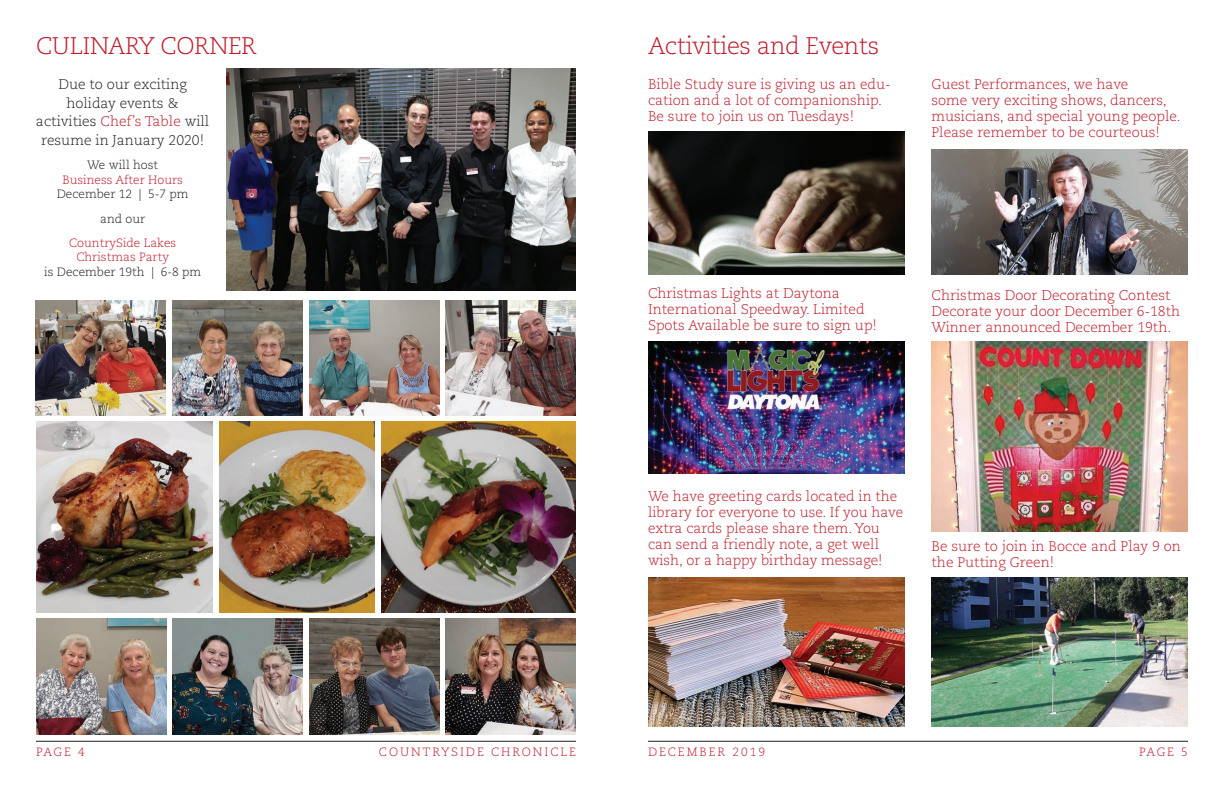
<style>
.page{position:relative;width:1224px;height:792px;background:#fff}
.page>*{position:absolute;margin:0;border:0;box-sizing:border-box;transform-origin:0 0}
.Shep_Red_Header{font:300 24px "Caecilia";letter-spacing:-.02em;color:#be1d2c}
.Body_Text_2{font:300 14px/16px "Caecilia";color:#be1d2c}
.Small_Head{font:300 14px/18.8px "Caecilia";color:#231f20;text-align:center}
.Small_Head-2{font:300 12px/14.4px "Caecilia";color:#231f20;text-align:center}
.Body_Text{font:300 12px "Caecilia";letter-spacing:.16em;color:#be1d2c}
.Body_Text-2{font:300 12px/14.4px "Caecilia";color:#231f20;text-align:center}
.Body_Text-3{font:300 12px "Caecilia";color:#be1d2c}
.s1{color:#be1d2c}
</style>
<div class="page">
<img style="left:227px;top:68px;width:349px;height:222px">
<img style="left:648px;top:132px;width:256px;height:142px">
<img style="left:648px;top:341px;width:256px;height:133px">
<img style="left:648px;top:578px;width:256px;height:148px">
<img style="left:932px;top:341px;width:256px;height:190px">
<img style="left:932px;top:578px;width:256px;height:148px">
<img style="left:932px;top:149px;width:256px;height:125px">
<img style="left:219px;top:421px;width:155px;height:191px">
<img style="left:382px;top:421px;width:194px;height:191px">
<img style="left:36px;top:421px;width:177px;height:191px">
<img style="left:173px;top:300px;width:130px;height:115px">
<img style="left:36px;top:300px;width:130px;height:115px">
<img style="left:309px;top:300px;width:130px;height:115px">
<img style="left:446px;top:300px;width:130px;height:115px">
<img style="left:36px;top:618px;width:130px;height:117px">
<img style="left:173px;top:618px;width:130px;height:117px">
<img style="left:309px;top:618px;width:130px;height:117px">
<img style="left:446px;top:618px;width:130px;height:117px">
<hr style="left:648px;top:741px;width:540px;height:1px;background:#231f20">
<hr style="left:36px;top:741px;width:540px;height:1px;background:#231f20">
<p class="Shep_Red_Header" style="left:36px;top:32px;width:222px">CULINARY CORNER</p>
<p class="Small_Head" style="left:36px;top:75px;width:175px">Due to our exciting holiday events &amp; activities <span class="s1">Chef’s Table</span> will resume in January 2020!</p>
<p class="Small_Head-2" style="left:57px;top:158px;width:133px">We will host<br><span class="s1">Business After Hours<br></span>December 12 | 5-7 pm</p>
<p class="Small_Head-2" style="left:100px;top:211px;width:47px">and our</p>
<p class="Body_Text-3" style="left:69px;top:236px;width:109px">CountrySide Lakes</p>
<p class="Body_Text-2" style="left:44px;top:250px;width:158px"><span class="s1">Christmas Party<br></span>is December 19th | 6-8 pm</p>
<p class="Shep_Red_Header" style="left:648px;top:32px;width:233px">Activities and Events</p>
<p class="Body_Text_2" style="left:648px;top:76px;width:244px">Bible Study sure is giving us an edu&shy;cation and a lot of companionship.<br>Be sure to join us on Tuesdays!</p>
<p class="Body_Text_2" style="left:932px;top:76px;width:251px">Guest Performances, we have<br>some very exciting shows, dancers, musicians, and special young people.<br>Please remember to be courteous!</p>
<p class="Body_Text_2" style="left:648px;top:286px;width:230px">Christmas Lights at Daytona<br>International Speedway. Limited<br>Spots Available be sure to sign up!</p>
<p class="Body_Text_2" style="left:932px;top:287px;width:250px">Christmas Door Decorating Contest<br>Decorate your door December 6-18th<br>Winner announced December 19th.</p>
<p class="Body_Text_2" style="left:648px;top:489px;width:257px">We have greeting cards located in the library for everyone to use. If you have extra cards please share them. You can send a friendly note, a get well wish, or a happy birthday message!</p>
<p class="Body_Text_2" style="left:932px;top:538px;width:251px">Be sure to join in Bocce and Play 9 on the Putting Green!</p>
<p class="Body_Text" style="left:36px;top:745px;width:50px">PAGE 4</p>
<p class="Body_Text" style="left:379px;top:745px;width:199px">COUNTRYSIDE CHRONICLE</p>
<p class="Body_Text" style="left:648px;top:745px;width:119px">DECEMBER 2019</p>
<p class="Body_Text" style="left:1139px;top:745px;width:50px">PAGE 5</p>
</div>
